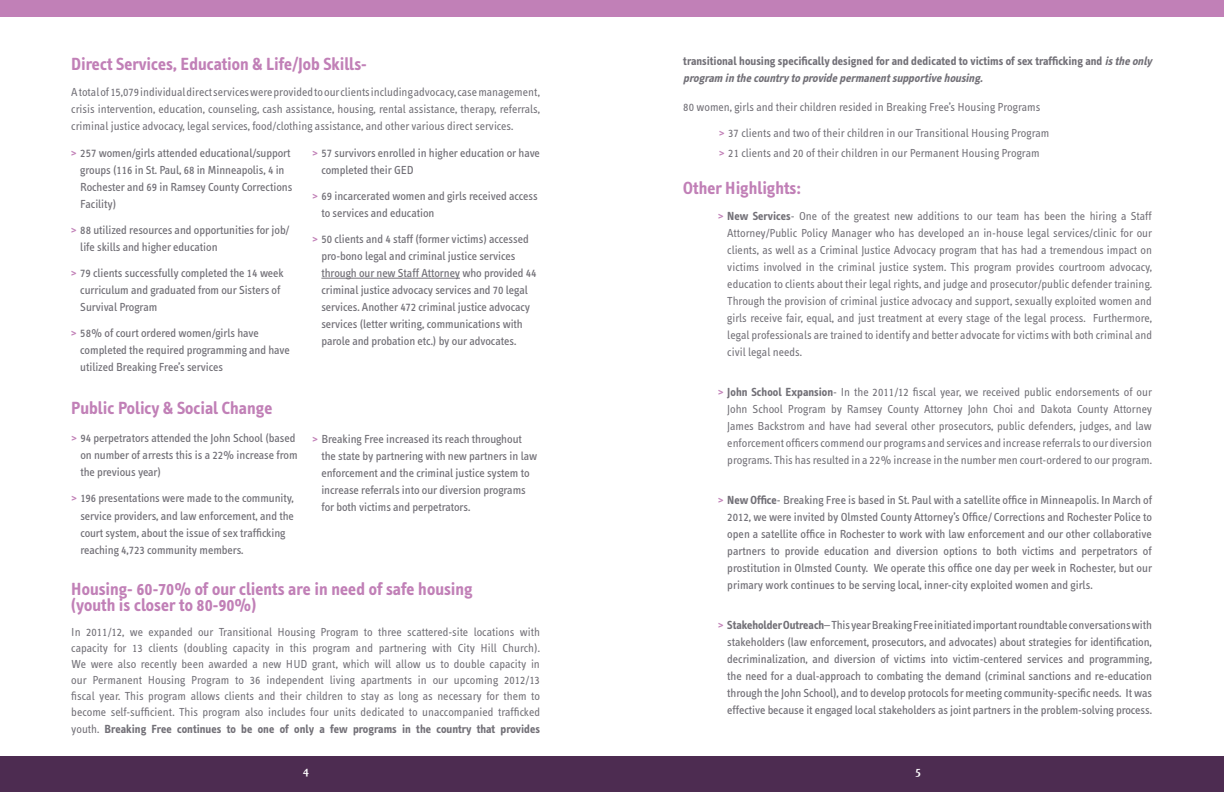
<style>
.page{position:relative;width:1224px;height:792px;background:#fff}
.page>*{position:absolute;margin:0;border:0;box-sizing:border-box;transform-origin:0 0}
.t1{font:700 18px/16px "Info Text";color:#c180b7}
.t2{font:700 14px "Seria";color:#fff}
.t3{font:12px/17px "Info Text";letter-spacing:-.005em;color:#727077}
.t4{font:12px/17px "Info Text";color:#727077;text-align:justify}
.t5{font:700 12px/17px "Info Text";color:#727077}
.s1{font-family:"Info Text Normal Caps"}
.s2{font-weight:700;color:#c180b7}
.s3{font-family:"Info Text Book Caps"}
.s4{font-family:"Info Text Bold Caps";font-weight:400}
.s5{font-weight:700}
.s6{font-style:italic}
</style>
<div class="page">
<div style="left:0;top:756px;width:1224px;height:36px;background:#4d2c51"></div>
<div style="left:0;top:0;width:1224px;height:17px;background:#c180b7"></div>
<hr style="left:321px;top:278px;width:139px;height:1px;background:#727077">
<h1 class="t1" style="left:71px;top:56px;width:297px">Direct Services, Education &amp; Life/Job Skills-</h1>
<p class="t4" style="left:71px;top:83px;width:470px">A total of <span class="s1">15,079</span> individual direct services were provided to our clients including advocacy, case management, crisis intervention, education, counseling, cash assistance, housing, rental assistance, therapy, referrals, criminal justice advocacy, legal services, food/clothing assistance, and other various direct services.</p>
<p class="t3" style="left:80px;top:144px;width:214px;text-indent:-9px"><span class="s2">&gt;</span> <span class="s3">257</span> women/girls attended educational/support groups (<span class="s3">116</span> in St. Paul, <span class="s3">68</span> in Minneapolis, <span class="s3">4</span> in Rochester and <span class="s3">69</span> in Ramsey County Corrections Facility)</p>
<p class="t3" style="left:80px;top:221px;width:211px;text-indent:-9px"><span class="s2">&gt;</span> <span class="s3">88</span> utilized resources and opportunities for job/ life skills and higher education</p>
<p class="t3" style="left:80px;top:264px;width:205px;text-indent:-9px"><span class="s2">&gt;</span> <span class="s3">79</span> clients successfully completed the <span class="s3">14</span> week curriculum and graduated from our Sisters of<br>Survival Program</p>
<p class="t3" style="left:80px;top:324px;width:211px;text-indent:-9px"><span class="s2">&gt;</span> <span class="s3">58</span>% of court ordered women/girls have completed the required programming and have utilized Breaking Free’s services</p>
<h1 class="t1" style="left:71px;top:400px;width:203px">Public Policy &amp; Social Change</h1>
<p class="t3" style="left:80px;top:430px;width:219px;text-indent:-9px"><span class="s2">&gt;</span> <span class="s3">94</span> perpetrators attended the John School (based on number of arrests this is a <span class="s3">22</span>% increase from the previous year)</p>
<p class="t3" style="left:80px;top:490px;width:215px;text-indent:-9px"><span class="s2">&gt;</span> <span class="s3">196</span> presentations were made to the community, service providers, and law enforcement, and the court system, about the issue of sex trafficking reaching <span class="s3">4,723</span> community members.</p>
<p class="t3" style="left:321px;top:144px;width:220px;text-indent:-9px"><span class="s2">&gt;</span> <span class="s3">57</span> survivors enrolled in higher education or have completed their GED</p>
<p class="t3" style="left:321px;top:187px;width:218px;text-indent:-9px"><span class="s2">&gt;</span> <span class="s3">69</span> incarcerated women and girls received access to services and education</p>
<p class="t3" style="left:321px;top:230px;width:217px;text-indent:-9px"><span class="s2">&gt;</span> <span class="s3">50</span> clients and <span class="s3">4</span> staff (former victims) accessed pro-bono legal and criminal justice services through our new Staff Attorney who provided <span class="s3">44 </span>criminal justice advocacy services and <span class="s3">70</span> legal services. Another <span class="s3">472</span> criminal justice advocacy services (letter writing, communications with parole and probation etc.) by our advocates.</p>
<p class="t3" style="left:321px;top:430px;width:217px;text-indent:-9px"><span class="s2">&gt;</span> Breaking Free increased its reach throughout the state by partnering with new partners in law enforcement and the criminal justice system to increase referrals into our diversion programs for both victims and perpetrators.</p>
<h1 class="t1" style="left:71px;top:581px;width:403px">Housing- <span class="s4">60-70</span>% of our clients are in need of safe housing (youth is closer to <span class="s4">80-90</span>%)</h1>
<p class="t4" style="left:71px;top:624px;width:470px;line-height:16.2px">In <span class="s1">2011/12</span>, we expanded our Transitional Housing Program to three scattered-site locations with capacity for <span class="s1">13</span> clients (doubling capacity in this program and partnering with City Hill Church).<br>We were also recently been awarded a new HUD grant, which will allow us to double capacity in our Permanent Housing Program to <span class="s1">36</span> independent living apartments in our upcoming <span class="s1">2012/13 </span>fiscal year. This program allows clients and their children to stay as long as necessary for them to become self-sufficient. This program also includes four units dedicated to unaccompanied trafficked youth. <span class="s5">Breaking Free continues to be one of only a few programs in the country that provides</span></p>
<p class="t2" style="left:303px;top:763px;width:7px">4</p>
<p class="t5" style="left:683px;top:53px;width:473px">transitional housing specifically designed for and dedicated to victims of sex trafficking and <span class="s6">istheonly program in thecountryto providepermanentsupportivehousing.</span></p>
<p class="t4" style="left:719px;top:94px;width:332px;line-height:26px;text-indent:-36px"><span class="s1">80</span> women, girls and their children resided in Breaking Free’s Housing Programs<br><span class="s2">&gt;</span> <span class="s1">37</span> clients and two of their children in our Transitional Housing Program</p>
<p class="t4" style="left:719px;top:145px;width:322px"><span class="s2">&gt;</span> <span class="s1">21</span> clients and <span class="s1">20</span> of their children in our Permanent Housing Program</p>
<h1 class="t1" style="left:683px;top:180px;width:119px">Other Highlights:</h1>
<p class="t4" style="left:727px;top:208px;width:426px;text-indent:-9px"><span class="s2">&gt;</span> <span class="s5">New Services</span>- One of the greatest new additions to our team has been the hiring a Staff Attorney/Public Policy Manager who has developed an in-house legal services/clinic for our clients, as well as a Criminal Justice Advocacy program that has had a tremendous impact on victims involved in the criminal justice system. This program provides courtroom advocacy, education to clients about their legal rights, and judge and prosecutor/public defender training.<br>Through the provision of criminal justice advocacy and support, sexually exploited women and girls receive fair, equal, and just treatment at every stage of the legal process. Furthermore, legal professionals are trained to identify and better advocate for victims with both criminal and civil legal needs.</p>
<p class="t4" style="left:727px;top:384px;width:426px;text-indent:-9px"><span class="s2">&gt;</span> <span class="s5">John School Expansion</span>- In the <span class="s1">2011/12</span> fiscal year, we received public endorsements of our John School Program by Ramsey County Attorney John Choi and Dakota County Attorney James Backstrom and have had several other prosecutors, public defenders, judges, and law enforcement officers commend our programs and services and increase referrals to our diversion programs. This has resulted in a <span class="s1">22</span>% increase in the number men court-ordered to our program.</p>
<p class="t3" style="left:727px;top:492px;width:426px;text-align:justify;text-indent:-9px"><span class="s2">&gt;</span> <span class="s5">New Office</span>- Breaking Free is based in St. Paul with a satellite office in Minneapolis. In March of <span class="s3">2012</span>, we were invited by Olmsted County Attorney’s Office/ Corrections and Rochester Police to open a satellite office in Rochester to work with law enforcement and our other collaborative partners to provide education and diversion options to both victims and perpetrators of prostitution in Olmsted County. We operate this office one day per week in Rochester, but our primary work continues to be serving local, inner-city exploited women and girls.</p>
<p class="t3" style="left:727px;top:617px;width:426px;text-align:justify;text-indent:-9px"><span class="s2">&gt;</span> <span class="s5">Stakeholder Outreach</span>– This year Breaking Free initiated important roundtable conversations with stakeholders (law enforcement, prosecutors, and advocates) about strategies for identification, decriminalization, and diversion of victims into victim-centered services and programming, the need for a dual-approach to combating the demand (criminal sanctions and re-education through the John School), and to develop protocols for meeting community-specific needs. It was effective because it engaged local stakeholders as joint partners in the problem-solving process.</p>
<p class="t2" style="left:915px;top:763px;width:7px">5</p>
</div>
